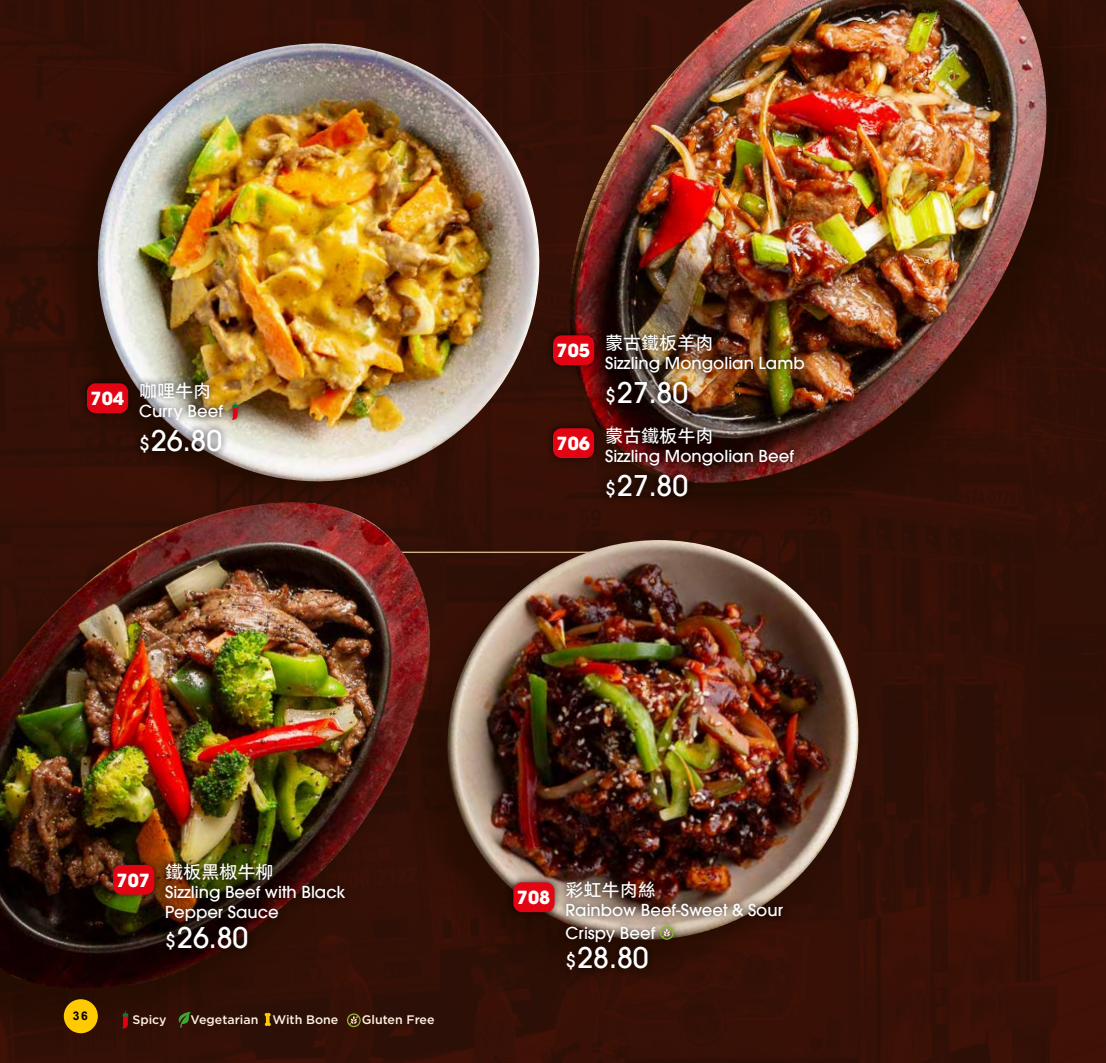
<style>
.page{position:relative;width:1106px;height:1063px;background:#fff}
.page>*{position:absolute;margin:0;border:0;box-sizing:border-box;transform-origin:0 0}
.t1{font:500 28.5px "Avant Garde LT";color:#fff}
.t2{font:18px "FZYOUH 509 R GB1 4";color:#fff}
.t3{font:700 18px "Avant Garde LT";color:#fff}
.t4{font:500 16.5px/23.1px "Avant Garde LT";color:#fff}
.t5{font:500 12.45px "Gotham";color:#fff1e0}
.t6{font:700 12px "Arial";color:#000}
.s1{font-size:19.5px}
</style>
<div class="page">
<img style="left:0;top:0;width:1106px;height:1063px">
<div style="left:400px;top:541px;width:458px;height:447px;background:#351006"></div>
<img style="left:438px;top:540px;width:448px;height:427px">
<div style="left:570px;top:0;width:530px;height:537px;background:#310f06"></div>
<img style="left:556px;top:0;width:503px;height:499px">
<div style="left:505px;top:874px;width:285px;height:103px;background:#000;opacity:.75"></div>
<div style="left:513px;top:882px;width:41px;height:30px;background:#e30413;border-radius:9px"></div>
<svg style="left:660px;top:926px;width:13px;height:14px"></svg>
<div style="left:545px;top:327px;width:267px;height:85px;background:#000;opacity:.75"></div>
<div style="left:553px;top:335px;width:41px;height:30px;background:#e30413;border-radius:9px"></div>
<div style="left:0;top:506px;width:433px;height:537px;background:#2d0f06"></div>
<img style="left:0;top:502px;width:438px;height:492px">
<div style="left:105px;top:856px;width:247px;height:101px;background:#000;opacity:.75"></div>
<div style="left:113px;top:865px;width:41px;height:30px;background:#e30413;border-radius:9px"></div>
<div style="left:545px;top:419px;width:257px;height:86px;background:#000;opacity:.75"></div>
<div style="left:553px;top:428px;width:41px;height:30px;background:#e30413;border-radius:9px"></div>
<div style="left:51px;top:34px;width:481px;height:478px;background:#361006"></div>
<img style="left:76px;top:43px;width:485px;height:460px">
<div style="left:79px;top:375px;width:167px;height:85px;background:#000;opacity:.75"></div>
<div style="left:87px;top:383px;width:41px;height:30px;background:#e30413;border-radius:9px"></div>
<svg style="left:232px;top:402px;width:6px;height:18px"></svg>
<svg style="left:178px;top:1012px;width:13px;height:16px"></svg>
<svg style="left:122px;top:1011px;width:6px;height:18px"></svg>
<svg style="left:265px;top:1013px;width:6px;height:13px"></svg>
<svg style="left:347px;top:1013px;width:14px;height:14px"></svg>
<div style="left:64px;top:999px;width:34px;height:34px;background:#ffca00;border-radius:50%"></div>
<p class="t3" style="left:90px;top:387px;width:35px">704</p>
<p class="t2" style="left:139px;top:381px;width:74px">咖哩牛肉</p>
<p class="t4" style="left:139px;top:399px;width:85px">Curry Beef</p>
<h1 class="t1" style="left:139px;top:423px;width:85px"><span class="s1">$</span>26.80</h1>
<p class="t3" style="left:556px;top:339px;width:35px">705</p>
<p class="t2" style="left:605px;top:333px;width:110px">蒙古鐵板羊肉</p>
<p class="t4" style="left:605px;top:351px;width:201px">Sizzling Mongolian Lamb</p>
<h1 class="t1" style="left:605px;top:375px;width:85px"><span class="s1">$</span>27.80</h1>
<p class="t3" style="left:556px;top:432px;width:35px">706</p>
<p class="t2" style="left:605px;top:426px;width:110px">蒙古鐵板牛肉</p>
<p class="t4" style="left:605px;top:444px;width:190px">Sizzling Mongolian Beef</p>
<h1 class="t1" style="left:605px;top:468px;width:85px"><span class="s1">$</span>27.80</h1>
<p class="t6" style="left:73px;top:1008px;width:16px">36</p>
<p class="t3" style="left:117px;top:868px;width:35px">707</p>
<p class="t2" style="left:165px;top:862px;width:110px">鐵板黑椒牛柳</p>
<p class="t4" style="left:165px;top:882px;width:182px;line-height:19.8px">Sizzling Beef with Black<br>Pepper Sauce</p>
<h1 class="t1" style="left:165px;top:920px;width:85px"><span class="s1">$</span>26.80</h1>
<p class="t5" style="left:132px;top:1011px;width:36px">Spicy</p>
<p class="t5" style="left:191px;top:1011px;width:149px">Vegetarian With Bone</p>
<p class="t5" style="left:362px;top:1011px;width:74px">Gluten Free</p>
<p class="t3" style="left:517px;top:886px;width:35px">708</p>
<p class="t2" style="left:565px;top:880px;width:92px">彩虹牛肉絲</p>
<p class="t4" style="left:565px;top:898px;width:219px">Rainbow Beef-Sweet &amp; Sour<br>Crispy Beef</p>
<h1 class="t1" style="left:565px;top:940px;width:85px"><span class="s1">$</span>28.80</h1>
</div>
